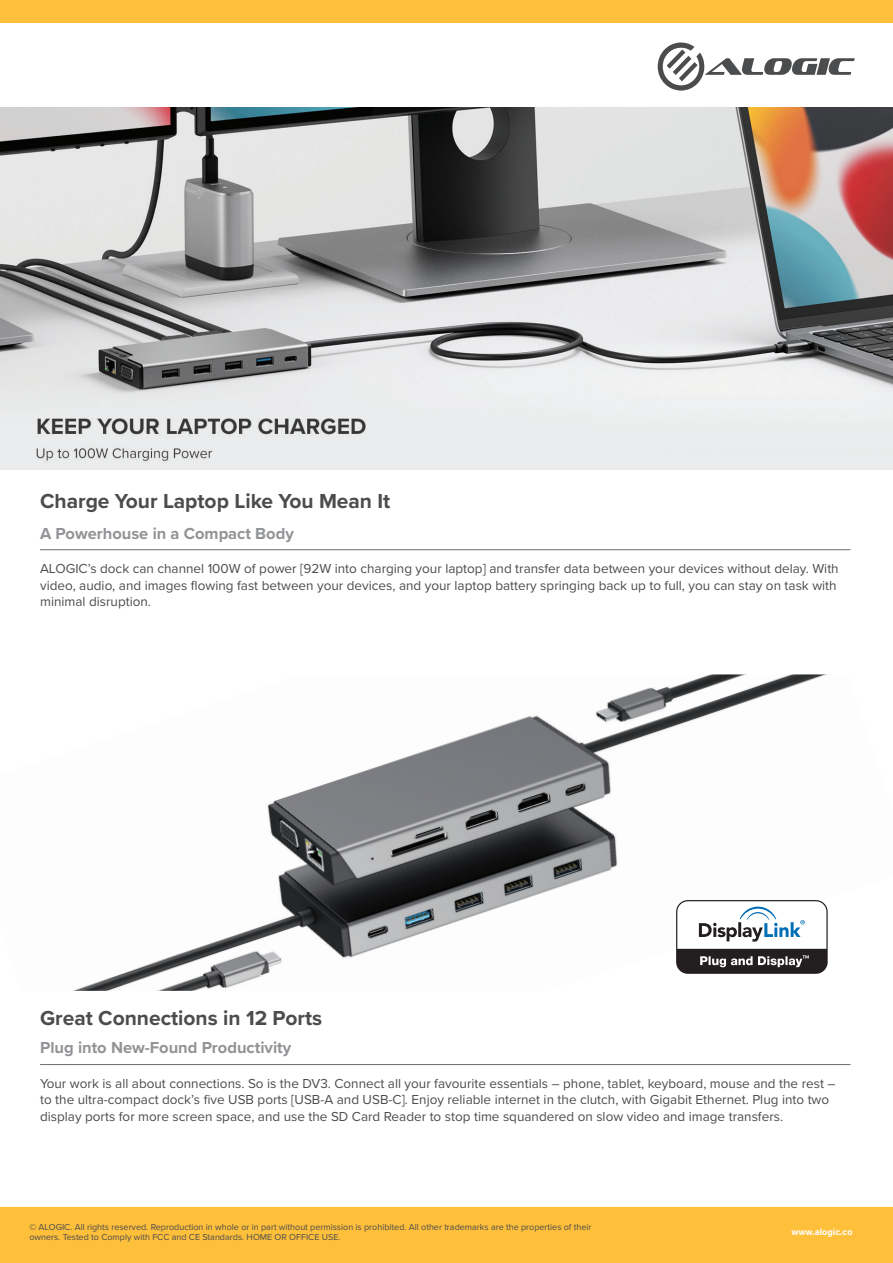
<style>
.page{position:relative;width:893px;height:1263px;background:#fff}
.page>*{position:absolute;margin:0;border:0;box-sizing:border-box;transform-origin:0 0}
.t1{font:700 21px "Proxima Nova";color:#4b4c4d}
.t2{font:700 16.5px "Proxima Nova";color:#919396}
.t3{font:13.5px/16.2px "Proxima Nova";color:#4b4c4d}
.t4{font:9px/10.8px "Proxima Nova";color:#4b4c4d}
.t5{font:700 9px "Acumin Pro";color:#fff}
</style>
<div class="page">
<div style="left:0;top:1207px;width:893px;height:56px;background:#febf3b"></div>
<div style="left:0;top:0;width:893px;height:22px;background:#febf3b"></div>
<svg style="left:658px;top:42px;width:197px;height:49px"></svg>
<img style="left:0;top:108px;width:893px;height:361px">
<img style="left:72px;top:674px;width:756px;height:317px">
<svg style="left:676px;top:900px;width:152px;height:74px"></svg>
<hr style="left:40px;top:549px;width:810px;height:1px;background:#6c6d70">
<hr style="left:40px;top:1064px;width:810px;height:1px;background:#6c6d70">
<h1 class="t1" style="left:40px;top:485px;width:352px">Charge Your Laptop Like You Mean It</h1>
<p class="t2" style="left:40px;top:521px;width:255px">A Powerhouse in a Compact Body</p>
<p class="t3" style="left:40px;top:560px;width:800px">ALOGIC’s dock can channel 100W of power [92W into charging your laptop] and transfer data between your devices without delay. With video, audio, and images flowing fast between your devices, and your laptop battery springing back up to full, you can stay on task with minimal disruption.</p>
<h1 class="t1" style="left:40px;top:1002px;width:284px">Great Connections in 12 Ports</h1>
<p class="t2" style="left:40px;top:1036px;width:253px">Plug into New-Found Productivity</p>
<p class="t3" style="left:40px;top:1075px;width:797px">Your work is all about connections. So is the DV3. Connect all your favourite essentials – phone, tablet, keyboard, mouse and the rest – to the ultra-compact dock’s five USB ports [USB-A and USB-C]. Enjoy reliable internet in the clutch, with Gigabit Ethernet. Plug into two display ports for more screen space, and use the SD Card Reader to stop time squandered on slow video and image transfers.</p>
<p class="t4" style="left:29px;top:1221px;width:564px">© ALOGIC. All rights reserved. Reproduction in whole or in part without permission is prohibited. All other trademarks are the properties of their owners. Tested to Comply with FCC and CE Standards. HOME OR OFFICE USE.</p>
<p class="t5" style="left:791px;top:1225px;width:63px">www.alogic.co</p>
</div>
